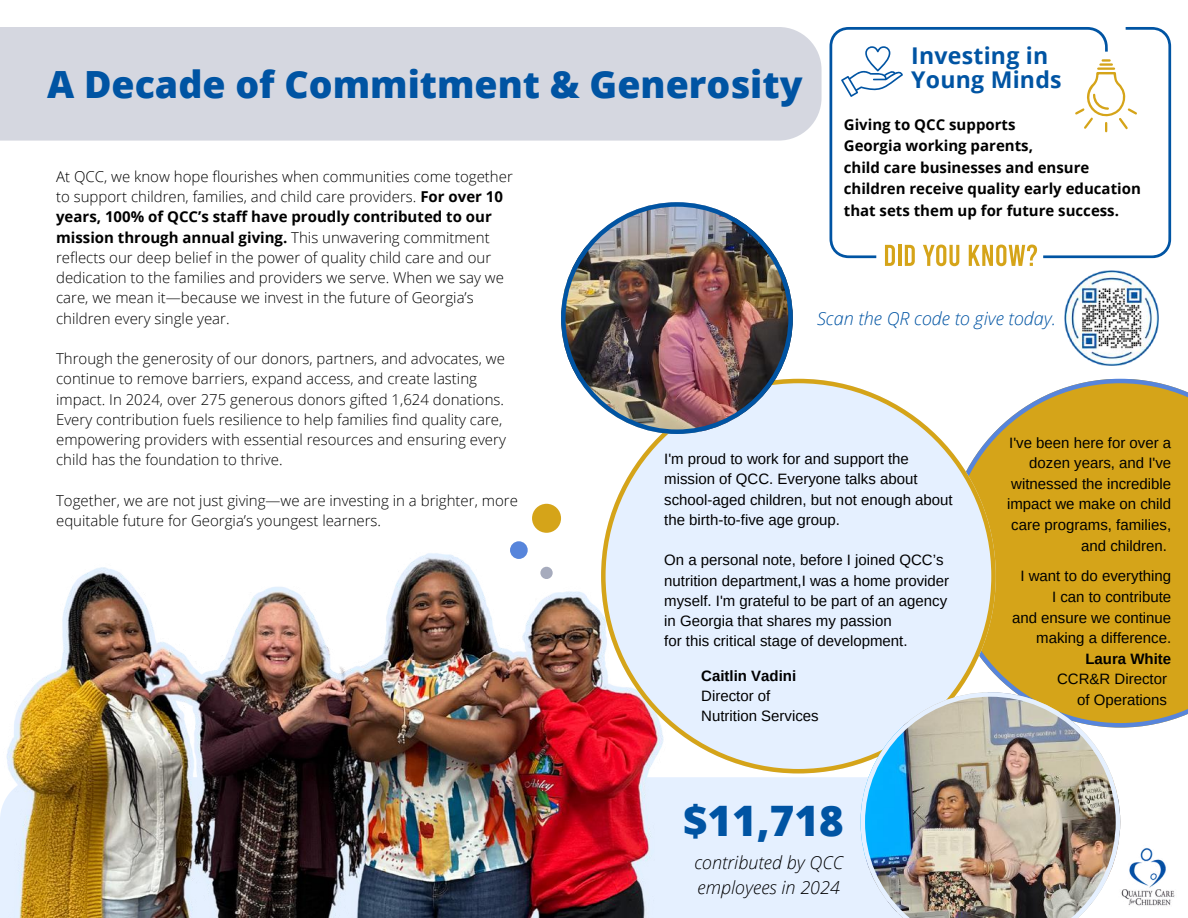
<style>
.page{position:relative;width:1188px;height:918px;background:#fff}
.page>*{position:absolute;margin:0;border:0;box-sizing:border-box;transform-origin:0 0}
.t1{font:800 42px "Open Sans";color:#0054a3}
.t2{font:800 37.5px "Open Sans";color:#0054a3}
.t3{font:700 23.1px/23.7px "Open Sans";letter-spacing:.01em;color:#0054a3}
.t4{font:italic 300 18px/24.8px "Open Sans";color:#000}
.t5{font:italic 300 18px "Open Sans";color:#0054a3}
.t6{font:300 15px/20.2px "Open Sans";color:#000}
.t7{font:15px/20.5px "Arimo";color:#000;text-align:right}
.t8{font:700 15px/21.3px "Open Sans";color:#000}
.t9{font:700 15px "Arimo";color:#000}
.s1{font-weight:700}
</style>
<div class="page">
<div style="left:0;top:27px;width:822px;height:114px;background:#d5d7e0"></div>
<div style="left:0;top:777px;width:955px;height:141px;background:#e5f0ff"></div>
<img style="left:0;top:553px;width:651px;height:365px">
<svg style="left:830px;top:27px;width:213px;height:231px"></svg>
<svg style="left:1043px;top:27px;width:128px;height:231px"></svg>
<svg style="left:885px;top:245px;width:10px;height:21px"></svg>
<hr style="left:898px;top:245px;width:3px;height:21px;background:#d5a419">
<svg style="left:905px;top:245px;width:10px;height:21px"></svg>
<svg style="left:923px;top:245px;width:36px;height:21px"></svg>
<svg style="left:969px;top:245px;width:68px;height:21px"></svg>
<div style="left:996px;top:379px;width:192px;height:349px;background:#d5a419"></div>
<svg style="left:601px;top:379px;width:395px;height:394px;background:#e6e7ed"></svg>
<img style="left:861px;top:692px;width:259px;height:226px">
<img style="left:561px;top:202px;width:232px;height:232px">
<div style="left:532px;top:504px;width:29px;height:29px;background:#d5a419;border-radius:50%"></div>
<div style="left:510px;top:541px;width:18px;height:18px;background:#5785db;border-radius:50%"></div>
<div style="left:540px;top:567px;width:13px;height:12px;background:#a6abbd;border-radius:50%"></div>
<svg style="left:841px;top:46px;width:62px;height:51px"></svg>
<img style="left:1064px;top:271px;width:95px;height:94px">
<img style="left:1108px;top:842px;width:67px;height:69px">
<h3 class="t3" style="left:911px;top:43px;width:152px">Investing in<br>Young Minds</h3>
<p class="t8" style="left:844px;top:114px;width:299px">Giving to QCC supports<br>Georgia working parents,<br>child care businesses and ensure children receive quality early education that sets them up for future success.</p>
<h2 class="t2" style="left:47px;top:58px;width:757px">A Decade of Commitment &amp; Generosity</h2>
<p class="t6" style="left:56px;top:166px;width:458px">At QCC, we know hope flourishes when communities come together to support children, families, and child care providers. <span class="s1">For over 10 years, 100% of QCC’s staff have proudly contributed to our mission through annual giving.</span> This unwavering commitment reflects our deep belief in the power of quality child care and our dedication to the families and providers we serve. When we say we care, we mean it—because we invest in the future of Georgia’s children every single year.</p>
<p class="t6" style="left:56px;top:348px;width:451px">Through the generosity of our donors, partners, and advocates, we continue to remove barriers, expand access, and create lasting impact. In 2024, over 275 generous donors gifted 1,624 donations.<br>Every contribution fuels resilience to help families find quality care, empowering providers with essential resources and ensuring every child has the foundation to thrive.</p>
<p class="t6" style="left:56px;top:490px;width:463px">Together, we are not just giving—we are investing in a brighter, more equitable future for Georgia’s youngest learners.</p>
<p class="t5" style="left:817px;top:306px;width:241px">Scan the QR code to give today.</p>
<p class="t7" style="left:1007px;top:432px;width:166px">I've been here for over a dozen years, and I've witnessed the incredible impact we make on child care programs, families, and children.</p>
<p class="t7" style="left:1012px;top:566px;width:161px">I want to do everything<br>I can to contribute<br>and ensure we continue making a difference.</p>
<p class="t9" style="left:1085px;top:650px;width:87px">Laura White</p>
<p class="t7" style="left:1057px;top:669px;width:111px">CCR&amp;R Director of Operations</p>
<p class="t7" style="left:664px;top:449px;width:290px;text-align:left">I'm proud to work for and support the mission of QCC. Everyone talks about school-aged children, but not enough about the birth-to-five age group.</p>
<p class="t7" style="left:664px;top:550px;width:287px;text-align:left">On a personal note, before I joined QCC’s nutrition department,I was a home provider myself. I'm grateful to be part of an agency in Georgia that shares my passion<br>for this critical stage of development.</p>
<p class="t9" style="left:701px;top:667px;width:96px">Caitlin Vadini</p>
<p class="t7" style="left:701px;top:686px;width:119px;text-align:left">Director of<br>Nutrition Services</p>
<h1 class="t1" style="left:683px;top:791px;width:162px">$11,718</h1>
<p class="t4" style="left:695px;top:850px;width:150px">contributed by QCC employees in 2024</p>
</div>
